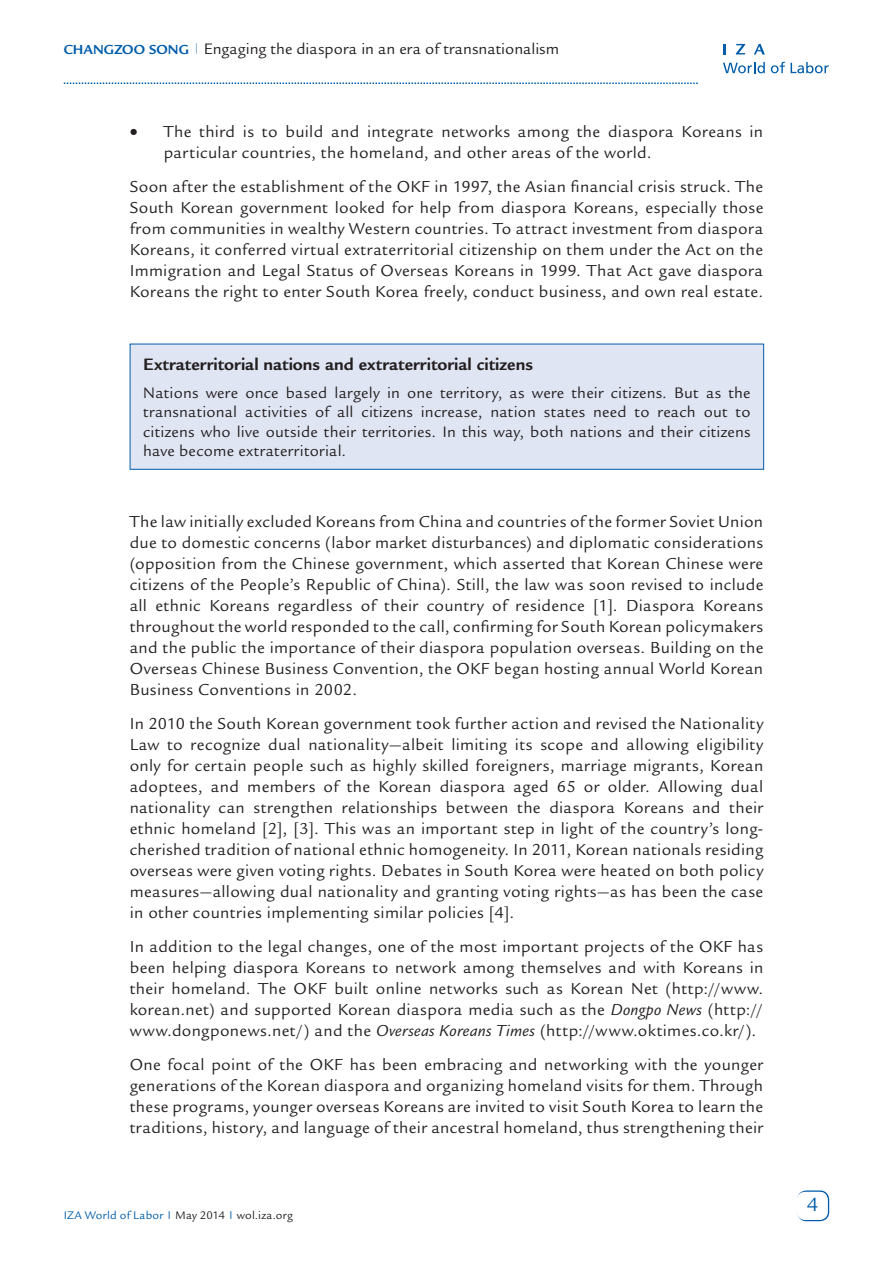
<style>
.page{position:relative;width:893px;height:1263px;background:#fff}
.page>*{position:absolute;margin:0;border:0;box-sizing:border-box;transform-origin:0 0}
.t1{font:21px "Legacy Sans Std";color:#015dab}
.t2{font:700 18px "Legacy Sans Std";letter-spacing:.01em;color:#231f20}
.t3{font:17.25px/21px "Legacy Sans Std";letter-spacing:.02em;color:#231f20;text-align:justify}
.t4{font:16.5px/19.5px "Legacy Sans Std";letter-spacing:.01em;color:#231f20;text-align:justify}
.t5{font:12px "Legacy Sans Std";letter-spacing:.015em;color:#231f20}
.s1{font-weight:700;font-size:14.25px;color:#015dab}
.s2{font-style:italic}
.s3{color:#015dab}
</style>
<div class="page">
<div style="left:797px;top:1190px;width:32px;height:31px;border:2px solid #015dab;border-radius:9px"></div>
<div style="left:797px;top:1192px;width:31px;height:28px;background:#fff;border-radius:9px"></div>
<svg style="left:64px;top:82px;width:634px;height:2px"></svg>
<svg style="left:723px;top:62px;width:42px;height:11px"></svg>
<svg style="left:771px;top:62px;width:14px;height:11px"></svg>
<svg style="left:791px;top:62px;width:38px;height:11px"></svg>
<svg style="left:723px;top:44px;width:3px;height:10px"></svg>
<svg style="left:736px;top:44px;width:9px;height:10px"></svg>
<svg style="left:754px;top:44px;width:11px;height:10px"></svg>
<div style="left:130px;top:344px;width:634px;height:125px;background:#e0e5f3"></div>
<div style="left:130px;top:344px;width:634px;height:126px;border:1px solid #015dab"></div>
<p class="t4" style="left:64px;top:39px;width:497px"><span class="s1">Changzoo Song</span> <sup>|</sup> Engaging the diaspora in an era of transnationalism</p>
<p class="t3" style="left:164px;top:122px;width:601px;text-indent:-34px">• The third is to build and integrate networks among the diaspora Koreans in particular countries, the homeland, and other areas of the world.</p>
<p class="t3" style="left:130px;top:176px;width:635px">Soon after the establishment of the OKF in 1997, the Asian financial crisis struck. The South Korean government looked for help from diaspora Koreans, especially those from communities in wealthy Western countries. To attract investment from diaspora Koreans, it conferred virtual extraterritorial citizenship on them under the Act on the Immigration and Legal Status of Overseas Koreans in 1999. That Act gave diaspora Koreans the right to enter South Korea freely, conduct business, and own real estate.</p>
<p class="t2" style="left:143px;top:354px;width:391px">Extraterritorial nations and extraterritorial citizens</p>
<p class="t4" style="left:143px;top:383px;width:609px">Nations were once based largely in one territory, as were their citizens. But as the transnational activities of all citizens increase, nation states need to reach out to citizens who live outside their territories. In this way, both nations and their citizens have become extraterritorial.</p>
<p class="t3" style="left:130px;top:512px;width:635px">The law initially excluded Koreans from China and countries of the former Soviet Union due to domestic concerns (labor market disturbances) and diplomatic considerations (opposition from the Chinese government, which asserted that Korean Chinese were citizens of the People’s Republic of China). Still, the law was soon revised to include all ethnic Koreans regardless of their country of residence [1]. Diaspora Koreans throughout the world responded to the call, confirming for South Korean policymakers and the public the importance of their diaspora population overseas. Building on the Overseas Chinese Business Convention, the OKF began hosting annual World Korean Business Conventions in 2002.</p>
<p class="t3" style="left:130px;top:713px;width:635px">In 2010 the South Korean government took further action and revised the Nationality Law to recognize dual nationality—albeit limiting its scope and allowing eligibility only for certain people such as highly skilled foreigners, marriage migrants, Korean adoptees, and members of the Korean diaspora aged 65 or older. Allowing dual nationality can strengthen relationships between the diaspora Koreans and their ethnic homeland [2], [3]. This was an important step in light of the country’s long&shy;cherished tradition of national ethnic homogeneity. In 2011, Korean nationals residing overseas were given voting rights. Debates in South Korea were heated on both policy measures—allowing dual nationality and granting voting rights—as has been the case in other countries implementing similar policies [4].</p>
<p class="t3" style="left:130px;top:936px;width:635px">In addition to the legal changes, one of the most important projects of the OKF has been helping diaspora Koreans to network among themselves and with Koreans in their homeland. The OKF built online networks such as Korean Net (http://www. korean.net) and supported Korean diaspora media such as the <span class="s2">Dongpo News</span> (http:// www.dongponews.net/) and the <span class="s2">Overseas Koreans Times</span> (http://www.oktimes.co.kr/).</p>
<p class="t3" style="left:130px;top:1054px;width:635px">One focal point of the OKF has been embracing and networking with the younger generations of the Korean diaspora and organizing homeland visits for them. Through these programs, younger overseas Koreans are invited to visit South Korea to learn the traditions, history, and language of their ancestral homeland, thus strengthening their</p>
<p class="t5" style="left:64px;top:1208px;width:231px"><span class="s3">IZA World of Labor</span> <sup>|</sup> May 2014 <sup>|</sup> wol.iza.org</p>
<p class="t1" style="left:807px;top:1192px;width:13px">4</p>
</div>
